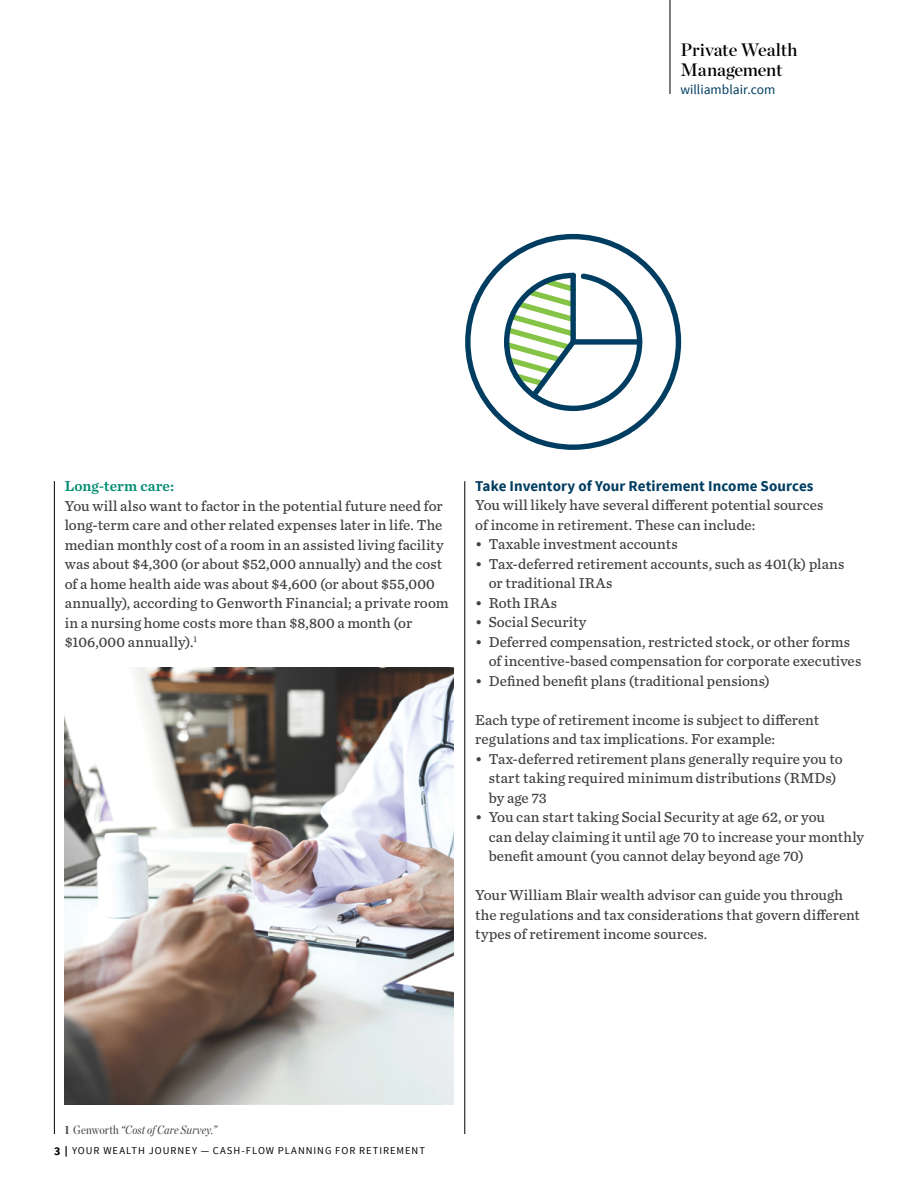
<style>
.page{position:relative;width:918px;height:1188px;background:#fff}
.page>*{position:absolute;margin:0;border:0;box-sizing:border-box;transform-origin:0 0}
.t1{font:18px/19.5px "Chronicle Display Semi";letter-spacing:-.005em;color:#000}
.t2{font:15px/19.5px "Chronicle Text G4";letter-spacing:.005em;color:#414042}
.t3{font:700 15px "Source Sans Pro";letter-spacing:.005em;color:#003d60}
.t4{font:15px "Chronicle Text G4 Semi";letter-spacing:.01em;color:#008c74}
.t5{font:13.5px "Source Sans Pro";color:#003d60}
.t6{font:italic 12px "Chronicle Disp Cond";letter-spacing:.01em;color:#414042}
.t7{font:10.5px "Source Sans Pro";letter-spacing:.09em;color:#000}
.s1{font-weight:700;font-style:normal}
.s2{font-style:normal}
.s3{font-weight:700;font-size:12px}
.s4{font-weight:900}
</style>
<div class="page">
<hr style="left:670px;top:0;width:1px;height:94px;background:#000">
<svg style="left:465px;top:234px;width:216px;height:216px"></svg>
<svg style="left:504px;top:273px;width:138px;height:138px"></svg>
<div style="left:570px;top:339px;width:72px;height:6px;background:#003d60;border-radius:3px"></div>
<hr style="left:54px;top:481px;width:1px;height:653px;background:#000">
<hr style="left:464px;top:481px;width:1px;height:653px;background:#000">
<img style="left:65px;top:667px;width:389px;height:437px">
<p class="t1" style="left:680px;top:39px;width:119px">Private Wealth<br>Management</p>
<p class="t5" style="left:680px;top:81px;width:97px">williamblair.com</p>
<p class="t4" style="left:65px;top:474px;width:111px">Long-term care:</p>
<p class="t2" style="left:65px;top:495px;width:385px">You will also want to factor in the potential future need for long-term care and other related expenses later in life. The median monthly cost of a room in an assisted living facility was about $4,300 (or about $52,000 annually) and the cost of a home health aide was about $4,600 (or about $55,000 annually), according to Genworth Financial; a private room in a nursing home costs more than $8,800 a month (or $106,000 annually).<sup>1</sup></p>
<p class="t3" style="left:475px;top:476px;width:340px">Take Inventory of Your Retirement Income Sources</p>
<p class="t2" style="left:475px;top:495px;width:350px">You will likely have several different potential sources of income in retirement. These can include:</p>
<p class="t2" style="left:475px;top:534px;width:204px">• Taxable investment accounts</p>
<p class="t2" style="left:489px;top:553px;width:357px;text-indent:-14px">• Tax-deferred retirement accounts, such as 401(k) plans or traditional IRAs</p>
<p class="t2" style="left:475px;top:592px;width:83px">• Roth IRAs</p>
<p class="t2" style="left:475px;top:612px;width:113px">• Social Security</p>
<p class="t2" style="left:489px;top:631px;width:374px;text-indent:-14px">• Deferred compensation, restricted stock, or other forms of incentive-based compensation for corporate executives</p>
<p class="t2" style="left:475px;top:670px;width:296px">• Defined benefit plans (traditional pensions)</p>
<p class="t2" style="left:475px;top:709px;width:346px">Each type of retirement income is subject to different regulations and tax implications. For example:</p>
<p class="t2" style="left:489px;top:748px;width:356px;text-indent:-14px">• Tax-deferred retirement plans generally require you to start taking required minimum distributions (RMDs) by age 73</p>
<p class="t2" style="left:489px;top:807px;width:377px;text-indent:-14px">• You can start taking Social Security at age 62, or you<br>can delay claiming it until age 70 to increase your monthly benefit amount (you cannot delay beyond age 70)</p>
<p class="t2" style="left:475px;top:885px;width:386px">Your William Blair wealth advisor can guide you through the regulations and tax considerations that govern different types of retirement income sources.</p>
<p class="t6" style="left:65px;top:1121px;width:154px"><span class="s1">1</span> <span class="s2">Genworth</span> “Cost of Care Survey.”</p>
<p class="t7" style="left:54px;top:1144px;width:372px"><span class="s3">3</span> <span class="s4">|</span> YOUR WEALTH JOURNEY — CASH-FLOW PLANNING FOR RETIREMENT</p>
</div>
